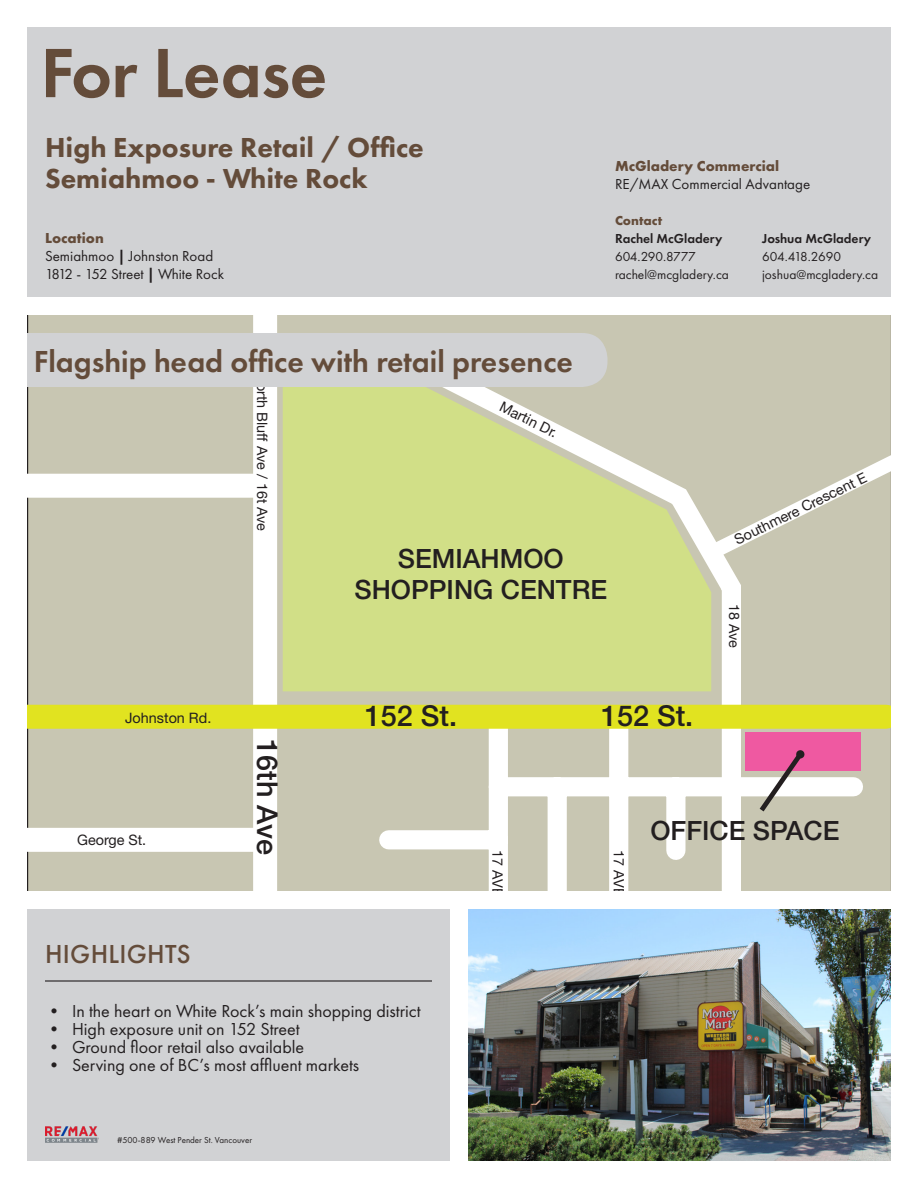
<style>
.page{position:relative;width:918px;height:1188px;background:#fff}
.page>*{position:absolute;margin:0;border:0;box-sizing:border-box;transform-origin:0 0}
.t1{font:600 72.3px "Futura PT";letter-spacing:-.01em;color:#644c3a}
.t2{font:600 31.5px "Futura PT";color:#644c3a}
.t3{font:500 28.8px "Helvetica Neue";color:#231f20}
.t4{font:800 28.5px "Futura PT";color:#644c3a}
.t5{font:500 27px "Futura PT";letter-spacing:.01em;color:#644c3a}
.t6{font:500 26.55px/32px "Helvetica Neue";color:#231f20;text-align:center}
.t7{font:18px "Futura PT";color:#231f20}
.t8{font:15px "Futura PT";color:#231f20}
.t9{font:700 15px "Futura PT";color:#644c3a}
.t10{font:14.4px "Helvetica Neue";color:#231f20}
.t11{font:13.5px "Futura PT";color:#231f20}
.t12{font:600 13.5px "Futura PT";color:#231f20}
.t13{font:13.5px "Futura PT";letter-spacing:-.025em;color:#231f20}
.t14{font:700 13.5px "Futura PT";color:#644c3a}
.t15{font:9px "Futura PT";color:#231f20}
.s1{font-weight:600}
</style>
<div class="page">
<div style="left:27px;top:27px;width:864px;height:270px;background:#d1d2d4"></div>
<div style="left:27px;top:910px;width:423px;height:251px;background:#d1d2d4"></div>
<div style="left:27px;top:315px;width:864px;height:576px;background:#c8c6b2"></div>
<div style="left:253px;top:315px;width:24px;height:576px;background:#fff"></div>
<svg style="left:27px;top:348px;width:724px;height:543px;background:#cccab8"></svg>
<svg style="left:711px;top:434px;width:180px;height:138px;background:#cfcdbc"></svg>
<div style="left:27px;top:474px;width:238px;height:24px;background:#fff"></div>
<div style="left:27px;top:828px;width:238px;height:24px;background:#fff"></div>
<div style="left:489px;top:723px;width:19px;height:168px;background:#fff"></div>
<div style="left:389px;top:830px;width:109px;height:19px;background:#fff"></div>
<div style="left:498px;top:777px;width:355px;height:19px;background:#fff"></div>
<div style="left:609px;top:717px;width:19px;height:174px;background:#fff"></div>
<div style="left:548px;top:787px;width:19px;height:104px;background:#fff"></div>
<div style="left:666px;top:787px;width:20px;height:63px;background:#fff"></div>
<svg style="left:283px;top:385px;width:428px;height:306px;background:#d1dd91"></svg>
<div style="left:27px;top:705px;width:859px;height:24px;background:#e1e320"></div>
<div style="left:745px;top:732px;width:115px;height:39px;background:#ef59a1"></div>
<svg style="left:755px;top:750px;width:52px;height:67px"></svg>
<img style="left:468px;top:909px;width:423px;height:252px">
<div style="left:27px;top:333px;width:581px;height:54px;background:#d1d2d4"></div>
<hr style="left:45px;top:980px;width:387px;height:2px;background:#231f20">
<img style="left:45px;top:1126px;width:54px;height:17px">
<p class="t1" style="left:40px;top:28px;width:288px">For Lease</p>
<p class="t4" style="left:45px;top:129px;width:380px">High Exposure Retail / Office</p>
<p class="t4" style="left:45px;top:161px;width:324px">Semiahmoo - White Rock</p>
<p class="t9" style="left:45px;top:228px;width:60px">Location</p>
<p class="t8" style="left:45px;top:247px;width:170px">Semiahmoo <span class="s1">|</span> Johnston Road</p>
<p class="t8" style="left:45px;top:265px;width:181px">1812 - 152 Street <span class="s1">|</span> White Rock</p>
<p class="t9" style="left:615px;top:156px;width:166px">McGladery Commercial</p>
<p class="t8" style="left:615px;top:175px;width:197px">RE/MAX Commercial Advantage</p>
<p class="t14" style="left:615px;top:212px;width:49px">Contact</p>
<p class="t12" style="left:615px;top:230px;width:109px">Rachel McGladery</p>
<p class="t11" style="left:615px;top:248px;width:82px">604.290.8777</p>
<p class="t11" style="left:615px;top:266px;width:116px">rachel@mcgladery.ca</p>
<p class="t12" style="left:762px;top:230px;width:111px">Joshua McGladery</p>
<p class="t13" style="left:762px;top:248px;width:80px">604.418.2690</p>
<p class="t11" style="left:762px;top:266px;width:118px">joshua@mcgladery.ca</p>
<p class="t2" style="left:34px;top:342px;width:541px">Flagship head office with retail presence</p>
<p class="t10" style="left:100px;top:357px;width:64px">Martin St.</p>
<p class="t10" style="left:273px;top:372px;width:160px;rotate:90deg">North Bluff Ave / 16t Ave</p>
<p class="t10" style="left:505px;top:397px;width:64px;rotate:26deg">Martin Dr.</p>
<p class="t6" style="left:355px;top:540px;width:254px">SEMIAHMOO<br>SHOPPING CENTRE</p>
<p class="t10" style="left:731px;top:531px;width:147px;rotate:-26deg">Southmere Crescent E</p>
<p class="t10" style="left:745px;top:604px;width:46px;rotate:90deg">18 Ave</p>
<p class="t10" style="left:125px;top:708px;width:88px">Johnston Rd.</p>
<p class="t10" style="left:77px;top:829px;width:71px">George St.</p>
<p class="t5" style="left:45px;top:938px;width:147px">HIGHLIGHTS</p>
<p class="t3" style="left:291px;top:739px;width:117px;rotate:90deg">16th Ave</p>
<p class="t3" style="left:365px;top:692px;width:94px">152 St.</p>
<p class="t7" style="left:45px;top:1000px;width:377px">• In the heart on White Rock’s main shopping district</p>
<p class="t7" style="left:45px;top:1018px;width:256px">• High exposure unit on 152 Street</p>
<p class="t7" style="left:45px;top:1036px;width:261px">• Ground floor retail also available</p>
<p class="t7" style="left:45px;top:1054px;width:316px">• Serving one of BC’s most affluent markets</p>
<p class="t15" style="left:117px;top:1135px;width:137px">#500-889 West Pender St. Vancouver</p>
<p class="t10" style="left:508px;top:850px;width:48px;rotate:90deg">17 AVE</p>
<p class="t3" style="left:601px;top:692px;width:94px">152 St.</p>
<p class="t10" style="left:629px;top:850px;width:48px;rotate:90deg">17 AVE</p>
<p class="t6" style="left:650px;top:812px;width:191px">OFFICE SPACE</p>
</div>
